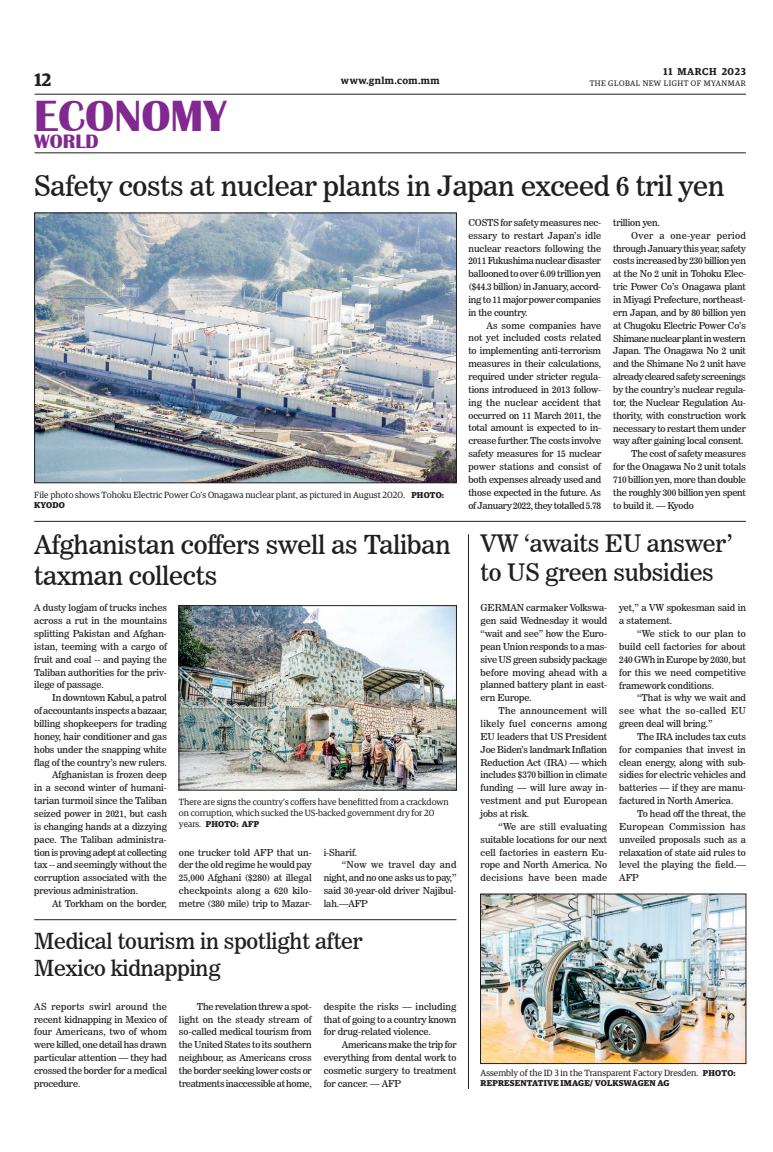
<style>
.page{position:relative;width:773px;height:1152px;background:#fff}
.page>*{position:absolute;margin:0;border:0;box-sizing:border-box;transform-origin:0 0}
.t1{font:700 45px "Britannic";color:#802990}
._2_Clm_Head{font:28px "News 706 BT Roman C";letter-spacing:-.01em;color:#231f20}
._2_Clm_Head-2{font:26px/31.2px "News 706 BT Roman C";letter-spacing:-.01em;color:#231f20}
._2_Clm_Head-3{font:24px/28.8px "News 706 BT Roman C";letter-spacing:-.01em;color:#231f20}
._2_Clm_Head-4{font:22px/26.4px "News 706 BT Roman C";letter-spacing:-.01em;color:#231f20}
.t2{font:700 20px "Britannic";color:#802990}
.t3{font:600 18px "Guardian Egyp";color:#231f20}
.t4{font:600 10px "Guardian Egyp";letter-spacing:.05em;color:#231f20}
._2nd_Body{font:9.5px/12.9px "News 706 BT Roman C";letter-spacing:-.01em;color:#231f20;text-align:justify}
.Normal_Para{font:9.5px/12.9px "News 706 BT Roman C";letter-spacing:-.01em;color:#231f20;text-align:justify}
.t5{font:9px/10.8px "Guardian Egyp";color:#231f20}
.t6{font:700 8.5px "Guardian Egyp";letter-spacing:.02em;color:#231f20}
.t7{font:8px "Guardian Egyp";letter-spacing:.06em;color:#231f20}
.s1{font-weight:700;font-size:8.5px}
.s2{font-weight:400;font-size:9px}
</style>
<div class="page">
<hr style="left:35px;top:94px;width:711px;height:1px;background:#231f20">
<hr style="left:35px;top:153px;width:711px;height:1px;background:#231f20">
<img style="left:36px;top:215px;width:418px;height:266px">
<div style="left:34px;top:213px;width:422px;height:270px;border:1px solid #231f20"></div>
<hr style="left:34px;top:521px;width:712px;height:1px;background:#231f20">
<img style="left:181px;top:607px;width:273px;height:181px">
<div style="left:179px;top:605px;width:277px;height:185px;border:1px solid #231f20"></div>
<img style="left:482px;top:896px;width:262px;height:166px">
<div style="left:480px;top:894px;width:266px;height:170px;border:1px solid #231f20"></div>
<hr style="left:34px;top:919px;width:422px;height:1px;background:#231f20">
<hr style="left:468px;top:534px;width:1px;height:555px;background:#231f20">
<h3 class="t3" style="left:35px;top:67px;width:18px">12</h3>
<p class="t4" style="left:663px;top:64px;width:84px">11 MARCH 2023</p>
<p class="t4" style="left:341px;top:73px;width:100px">www.gnlm.com.mm</p>
<p class="t7" style="left:589px;top:78px;width:158px">THE GLOBAL NEW LIGHT OF MYANMAR</p>
<h1 class="t1" style="left:34px;top:90px;width:194px">ECONOMY</h1>
<h3 class="t2" style="left:34px;top:130px;width:66px">WORLD</h3>
<p class="_2_Clm_Head" style="left:34px;top:169px;width:691px">Safety costs at nuclear plants in Japan exceed 6 tril yen</p>
<p class="Normal_Para" style="left:468px;top:216px;width:134px">COSTS for safety measures nec&shy;essary to restart Japan’s idle nuclear reactors following the 2011 Fukushima nuclear disaster ballooned to over 6.09 trillion yen ($44.3 billion) in January, accord&shy;ing to 11 major power companies in the country.</p>
<p class="_2nd_Body" style="left:468px;top:319px;width:134px;text-indent:18px">As some companies have not yet included costs related to implementing anti-terrorism measures in their calculations, required under stricter regula&shy;tions introduced in 2013 follow&shy;ing the nuclear accident that occurred on 11 March 2011, the total amount is expected to in&shy;crease further. The costs involve safety measures for 15 nuclear power stations and consist of both expenses already used and those expected in the future. As of January 2022, they totalled 5.78</p>
<p class="_2nd_Body" style="left:613px;top:216px;width:48px">trillion yen.</p>
<p class="_2nd_Body" style="left:613px;top:229px;width:134px;text-indent:18px">Over a one-year period through January this year, safety costs increased by 230 billion yen at the No 2 unit in Tohoku Elec&shy;tric Power Co’s Onagawa plant in Miyagi Prefecture, northeast&shy;ern Japan, and by 80 billion yen at Chugoku Electric Power Co’s Shimane nuclear plant in western Japan. The Onagawa No 2 unit and the Shimane No 2 unit have already cleared safety screenings by the country’s nuclear regula&shy;tor, the Nuclear Regulation Au&shy;thority, with construction work necessary to restart them under way after gaining local consent.</p>
<p class="_2nd_Body" style="left:613px;top:447px;width:134px;text-indent:18px">The cost of safety measures for the Onagawa No 2 unit totals 710 billion yen, more than double the roughly 300 billion yen spent to build it. — Kyodo</p>
<p class="t5" style="left:34px;top:489px;width:411px">File photo shows Tohoku Electric Power Co’s Onagawa nuclear plant, as pictured in August 2020. <span class="s1">PHOTO:</span></p>
<p class="t6" style="left:34px;top:498px;width:32px">KYODO</p>
<p class="_2_Clm_Head-2" style="left:34px;top:529px;width:418px">Afghanistan coffers swell as Taliban taxman collects</p>
<p class="Normal_Para" style="left:34px;top:601px;width:134px">A dusty logjam of trucks inches across a rut in the mountains splitting Pakistan and Afghan&shy;istan, teeming with a cargo of fruit and coal -- and paying the Taliban authorities for the priv&shy;ilege of passage.</p>
<p class="_2nd_Body" style="left:34px;top:691px;width:134px;text-indent:18px">In downtown Kabul, a patrol of accountants inspects a bazaar, billing shopkeepers for trading honey, hair conditioner and gas hobs under the snapping white flag of the country’s new rulers.</p>
<p class="_2nd_Body" style="left:34px;top:769px;width:134px;text-indent:18px">Afghanistan is frozen deep in a second winter of humani&shy;tarian turmoil since the Taliban seized power in 2021, but cash is changing hands at a dizzying pace. The Taliban administra&shy;tion is proving adept at collecting tax -- and seemingly without the corruption associated with the previous administration.</p>
<p class="_2nd_Body" style="left:52px;top:897px;width:116px">At Torkham on the border,</p>
<p class="_2_Clm_Head-3" style="left:480px;top:529px;width:253px">VW ‘awaits EU answer’ to US green subsidies</p>
<p class="Normal_Para" style="left:480px;top:601px;width:128px">GERMAN carmaker Volkswa&shy;gen said Wednesday it would “wait and see” how the Euro&shy;pean Union responds to a mas&shy;sive US green subsidy package before moving ahead with a planned battery plant in east&shy;ern Europe.</p>
<p class="_2nd_Body" style="left:480px;top:704px;width:128px;text-indent:18px">The announcement will likely fuel concerns among EU leaders that US President Joe Biden’s landmark Inflation Reduction Act (IRA) — which includes $370 billion in climate funding — will lure away in&shy;vestment and put European jobs at risk.</p>
<p class="_2nd_Body" style="left:480px;top:820px;width:128px;text-indent:18px">“We are still evaluating suitable locations for our next cell factories in eastern Eu&shy;rope and North America. No decisions have been made</p>
<p class="_2nd_Body" style="left:619px;top:601px;width:128px">yet,” a VW spokesman said in a statement.</p>
<p class="_2nd_Body" style="left:619px;top:627px;width:128px;text-indent:18px">“We stick to our plan to build cell factories for about 240 GWh in Europe by 2030, but for this we need competitive framework conditions.</p>
<p class="_2nd_Body" style="left:619px;top:691px;width:128px;text-indent:18px">“That is why we wait and see what the so-called EU green deal will bring.”</p>
<p class="_2nd_Body" style="left:619px;top:730px;width:128px;text-indent:18px">The IRA includes tax cuts for companies that invest in clean energy, along with sub&shy;sidies for electric vehicles and batteries — if they are manu&shy;factured in North America.</p>
<p class="_2nd_Body" style="left:619px;top:807px;width:128px;text-indent:18px">To head off the threat, the European Commission has unveiled proposals such as a relaxation of state aid rules to level the playing the field.— AFP</p>
<p class="t5" style="left:179px;top:796px;width:271px">There are signs the country’s coffers have benefitted from a crackdown on corruption, which sucked the US-backed government dry for 20</p>
<p class="t6" style="left:179px;top:817px;width:82px"><span class="s2">years.</span> PHOTO: AFP</p>
<p class="_2nd_Body" style="left:179px;top:846px;width:134px">one trucker told AFP that un&shy;der the old regime he would pay 25,000 Afghani ($280) at illegal checkpoints along a 620 kilo&shy;metre (380 mile) trip to Mazar-</p>
<p class="_2nd_Body" style="left:324px;top:846px;width:35px">i-Sharif.</p>
<p class="_2nd_Body" style="left:324px;top:859px;width:134px;text-indent:18px">“Now we travel day and night, and no one asks us to pay,” said 30-year-old driver Najibul&shy;lah.—AFP</p>
<p class="_2_Clm_Head-4" style="left:34px;top:928px;width:330px">Medical tourism in spotlight after<br>Mexico kidnapping</p>
<p class="Normal_Para" style="left:34px;top:1000px;width:134px">AS reports swirl around the recent kidnapping in Mexico of four Americans, two of whom were killed, one detail has drawn particular attention — they had crossed the border for a medical procedure.</p>
<p class="_2nd_Body" style="left:179px;top:1000px;width:134px;text-indent:18px">The revelation threw a spot&shy;light on the steady stream of so-called medical tourism from the United States to its southern neighbour, as Americans cross the border seeking lower costs or treatments inaccessible at home,</p>
<p class="_2nd_Body" style="left:324px;top:1000px;width:134px">despite the risks — including that of going to a country known for drug-related violence.</p>
<p class="_2nd_Body" style="left:324px;top:1038px;width:134px;text-indent:18px">Americans make the trip for everything from dental work to cosmetic surgery to treatment for cancer. — AFP</p>
<p class="t5" style="left:480px;top:1066px;width:257px">Assembly of the ID 3 in the Transparent Factory Dresden. <span class="s1">PHOTO:</span></p>
<p class="t6" style="left:480px;top:1076px;width:190px">REPRESENTATIVE IMAGE/ VOLKSWAGEN AG</p>
</div>
